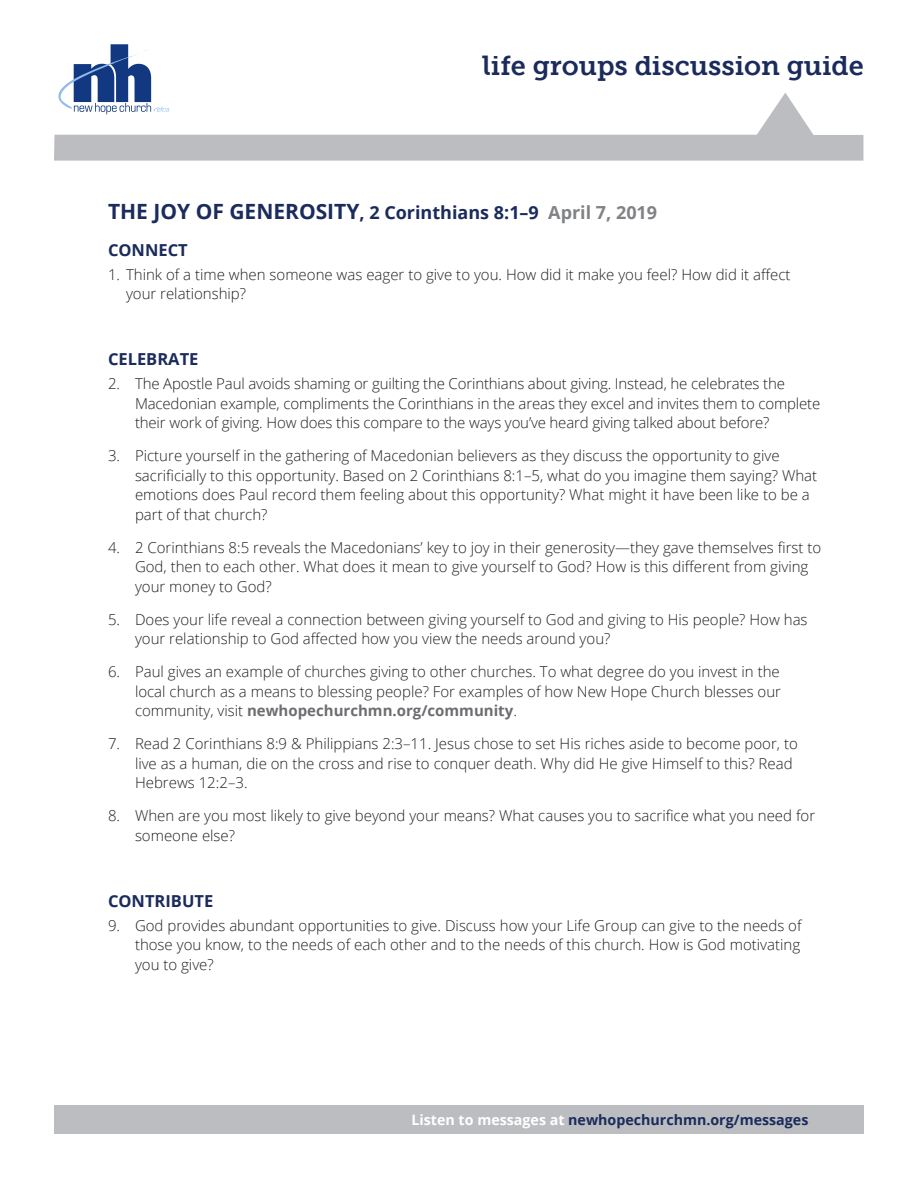
<style>
.page{position:relative;width:918px;height:1188px;background:#fff}
.page>*{position:absolute;margin:0;border:0;box-sizing:border-box;transform-origin:0 0}
.t1{font:27px "Museo Slab 700";color:#1a2b5c}
.t2{font:700 21px "Open Sans";color:#1a2b5c}
.Discussion_Questions{font:700 16.5px "Open Sans";color:#1a2b5c}
.Discussion_Questions-2{font:300 15px/19.5px "Open Sans";color:#231f20}
.t3{font:700 14.25px "Open Sans";color:#1a2b5c}
.s1{font-size:18px}
.s2{font-size:18px;color:#808285}
.s3{font-weight:700;color:#6c6d70}
.s4{color:#fff}
</style>
<div class="page">
<div style="left:54px;top:1106px;width:810px;height:28px;background:#bcbdc0"></div>
<svg style="left:59px;top:44px;width:93px;height:49px"></svg>
<svg style="left:54px;top:93px;width:809px;height:68px"></svg>
<p class="t1" style="left:483px;top:50px;width:383px">life groups discussion guide</p>
<p class="t2" style="left:108px;top:196px;width:551px">THE JOY OF GENEROSITY<span class="s1">, 2 Corinthians 8:1–9</span> <span class="s2">April 7, 2019</span></p>
<p class="Discussion_Questions" style="left:108px;top:238px;width:81px">CONNECT</p>
<p class="Discussion_Questions-2" style="left:126px;top:264px;width:666px;text-indent:-18px">1. Think of a time when someone was eager to give to you. How did it make you feel? How did it affect your relationship?</p>
<p class="Discussion_Questions" style="left:108px;top:347px;width:92px">CELEBRATE</p>
<p class="Discussion_Questions-2" style="left:135px;top:374px;width:687px;text-indent:-27px">2. The Apostle Paul avoids shaming or guilting the Corinthians about giving. Instead, he celebrates the<br>Macedonian example, compliments the Corinthians in the areas they excel and invites them to complete their work of giving. How does this compare to the ways you’ve heard giving talked about before?</p>
<p class="Discussion_Questions-2" style="left:135px;top:446px;width:684px;text-indent:-27px">3. Picture yourself in the gathering of Macedonian believers as they discuss the opportunity to give sacrificially to this opportunity. Based on 2 Corinthians 8:1–5, what do you imagine them saying? What emotions does Paul record them feeling about this opportunity? What might it have been like to be a part of that church?</p>
<p class="Discussion_Questions-2" style="left:135px;top:537px;width:688px;text-indent:-27px">4. 2 Corinthians 8:5 reveals the Macedonians’ key to joy in their generosity—they gave themselves first to<br>God, then to each other. What does it mean to give yourself to God? How is this different from giving your money to God?</p>
<p class="Discussion_Questions-2" style="left:135px;top:609px;width:674px;text-indent:-27px">5. Does your life reveal a connection between giving yourself to God and giving to His people? How has your relationship to God affected how you view the needs around you?</p>
<p class="Discussion_Questions-2" style="left:135px;top:662px;width:648px;text-align:justify;text-indent:-27px">6. Paul gives an example of churches giving to other churches. To what degree do you invest in the local church as a means to blessing people? For examples of how New Hope Church blesses our community, visit <span class="s3">newhopechurchmn.org/community</span>.</p>
<p class="Discussion_Questions-2" style="left:135px;top:734px;width:664px;text-indent:-27px">7. Read 2 Corinthians 8:9 &amp; Philippians 2:3–11. Jesus chose to set His riches aside to become poor, to live as a human, die on the cross and rise to conquer death. Why did He give Himself to this? Read<br>Hebrews 12:2–3.</p>
<p class="Discussion_Questions-2" style="left:135px;top:806px;width:682px;text-indent:-27px">8. When are you most likely to give beyond your means? What causes you to sacrifice what you need for someone else?</p>
<p class="Discussion_Questions" style="left:108px;top:889px;width:107px">CONTRIBUTE</p>
<p class="Discussion_Questions-2" style="left:135px;top:915px;width:668px;text-align:justify;text-indent:-27px">9. God provides abundant opportunities to give. Discuss how your Life Group can give to the needs of those you know, to the needs of each other and to the needs of this church. How is God motivating you to give?</p>
<p class="t3" style="left:411px;top:1110px;width:398px"><span class="s4">Listen to messages at</span> newhopechurchmn.org/messages</p>
</div>
